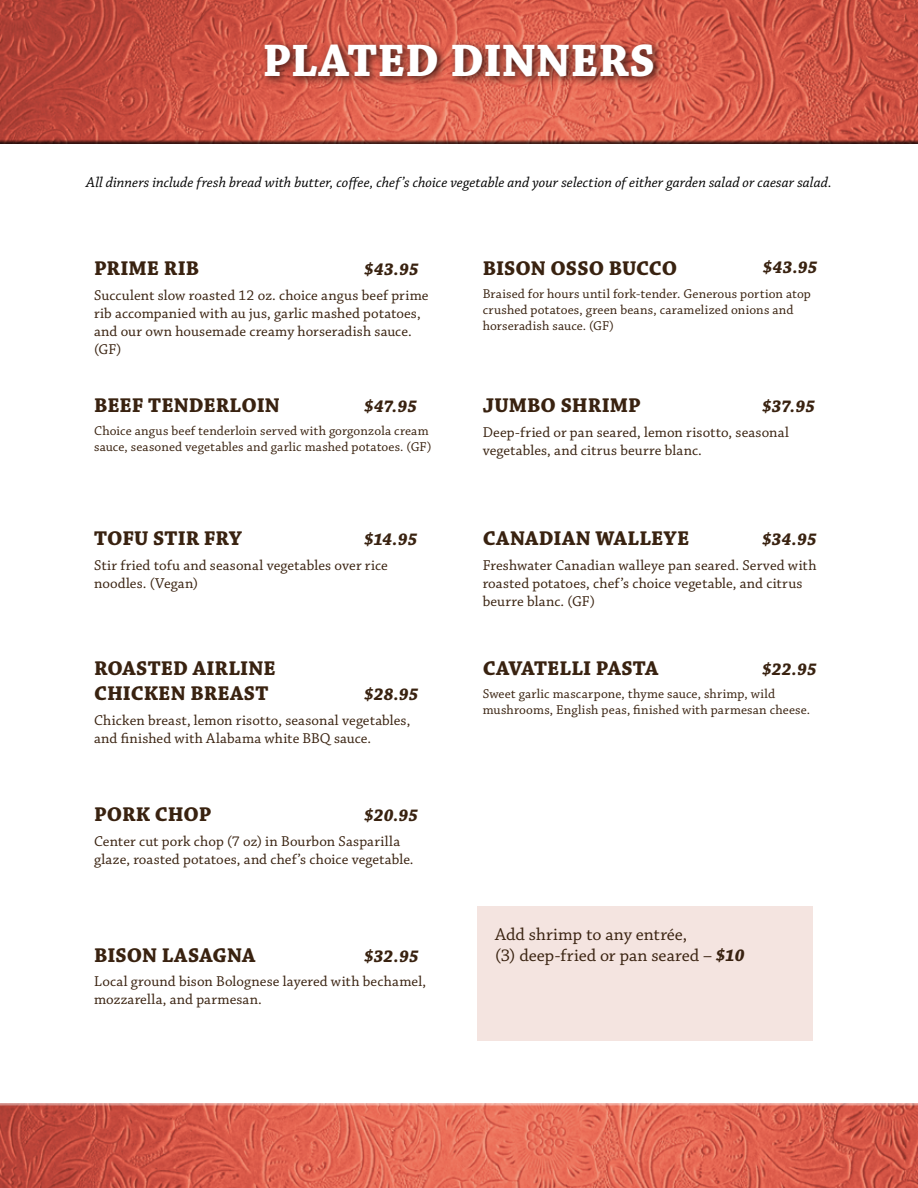
<style>
.page{position:relative;width:918px;height:1188px;background:#fff}
.page>*{position:absolute;margin:0;border:0;box-sizing:border-box;transform-origin:0 0}
.t1{font:700 48px "Chaparral Pro";letter-spacing:.04em;color:#fff}
.t2{font:700 21px/25.2px "Chaparral Pro";letter-spacing:.05em;color:#392210}
.t3{font:700 21px "Chaparral Pro";letter-spacing:.025em;color:#392210}
.t4{font:italic 700 18px "Chaparral Pro";letter-spacing:.005em;color:#392210}
.t5{font:18px/21.6px "Chaparral Pro";color:#392210}
.t6{font:15px/18px "Chaparral Pro";letter-spacing:.005em;color:#392210}
.t7{font:italic 15px "Chaparral Pro";letter-spacing:.005em;color:#000}
.t8{font:13.5px/16.2px "Chaparral Pro";letter-spacing:.01em;color:#392210}
.s1{font-weight:700;font-style:italic}
</style>
<div class="page">
<div style="left:0;top:1102px;width:918px;height:86px;background:#000;opacity:.75"></div>
<div style="left:0;top:0;width:918px;height:144px;background:#000;opacity:.75"></div>
<div style="left:477px;top:907px;width:335px;height:134px;background:#f4e4e0"></div>
<div style="left:260px;top:39px;width:403px;height:48px;background:#000;opacity:.75"></div>
<h1 class="t1" style="left:263px;top:32px;width:394px">PLATED DINNERS</h1>
<p class="t7" style="left:86px;top:174px;width:747px">All dinners include fresh bread with butter, coffee, chef’s choice vegetable and your selection of either garden salad or caesar salad.</p>
<h2 class="t2" style="left:94px;top:257px;width:107px">PRIME RIB</h2>
<p class="t4" style="left:364px;top:259px;width:56px">$43.95</p>
<p class="t6" style="left:94px;top:287px;width:336px">Succulent slow roasted 12 oz. choice angus beef prime rib accompanied with au jus, garlic mashed potatoes, and our own housemade creamy horseradish sauce. (GF)</p>
<h2 class="t2" style="left:94px;top:394px;width:187px">BEEF TENDERLOIN</h2>
<p class="t4" style="left:364px;top:396px;width:55px">$47.95</p>
<p class="t8" style="left:94px;top:423px;width:339px">Choice angus beef tenderloin served with gorgonzola cream sauce, seasoned vegetables and garlic mashed potatoes. (GF)</p>
<h2 class="t2" style="left:94px;top:527px;width:149px">TOFU STIR FRY</h2>
<p class="t4" style="left:364px;top:529px;width:55px">$14.95</p>
<p class="t6" style="left:94px;top:557px;width:295px">Stir fried tofu and seasonal vegetables over rice noodles. (Vegan)</p>
<h2 class="t2" style="left:94px;top:657px;width:183px">ROASTED AIRLINE<br>CHICKEN BREAST</h2>
<p class="t4" style="left:364px;top:684px;width:56px">$28.95</p>
<p class="t6" style="left:94px;top:712px;width:318px">Chicken breast, lemon risotto, seasonal vegetables, and finished with Alabama white BBQ sauce.</p>
<h2 class="t2" style="left:94px;top:803px;width:119px">PORK CHOP</h2>
<p class="t4" style="left:364px;top:805px;width:56px">$20.95</p>
<p class="t6" style="left:94px;top:833px;width:321px">Center cut pork chop (7 oz) in Bourbon Sasparilla glaze, roasted potatoes, and chef’s choice vegetable.</p>
<h2 class="t2" style="left:94px;top:943px;width:162px">BISON LASAGNA</h2>
<p class="t4" style="left:364px;top:945px;width:56px">$32.95</p>
<p class="t6" style="left:94px;top:973px;width:334px">Local ground bison Bolognese layered with bechamel, mozzarella, and parmesan.</p>
<p class="t4" style="left:763px;top:257px;width:56px">$43.95</p>
<h2 class="t2" style="left:483px;top:257px;width:196px">BISON OSSO BUCCO</h2>
<p class="t8" style="left:483px;top:286px;width:330px">Braised for hours until fork-tender. Generous portion atop crushed potatoes, green beans, caramelized onions and horseradish sauce. (GF)</p>
<h2 class="t2" style="left:483px;top:394px;width:160px">JUMBO SHRIMP</h2>
<p class="t4" style="left:762px;top:396px;width:55px">$37.95</p>
<p class="t6" style="left:483px;top:424px;width:308px">Deep-fried or pan seared, lemon risotto, seasonal vegetables, and citrus beurre blanc.</p>
<h2 class="t2" style="left:483px;top:527px;width:208px">CANADIAN WALLEYE</h2>
<p class="t4" style="left:762px;top:529px;width:56px">$34.95</p>
<p class="t6" style="left:483px;top:557px;width:335px">Freshwater Canadian walleye pan seared. Served with roasted potatoes, chef’s choice vegetable, and citrus beurre blanc. (GF)</p>
<h2 class="t3" style="left:483px;top:656px;width:176px">CAVATELLI PASTA</h2>
<p class="t4" style="left:762px;top:659px;width:56px">$22.95</p>
<p class="t8" style="left:483px;top:686px;width:329px">Sweet garlic mascarpone, thyme sauce, shrimp, wild mushrooms, English peas, finished with parmesan cheese.</p>
<p class="t5" style="left:495px;top:924px;width:251px">Add shrimp to any entrée,<br>(3) deep-fried or pan seared – <span class="s1">$10</span></p>
</div>
